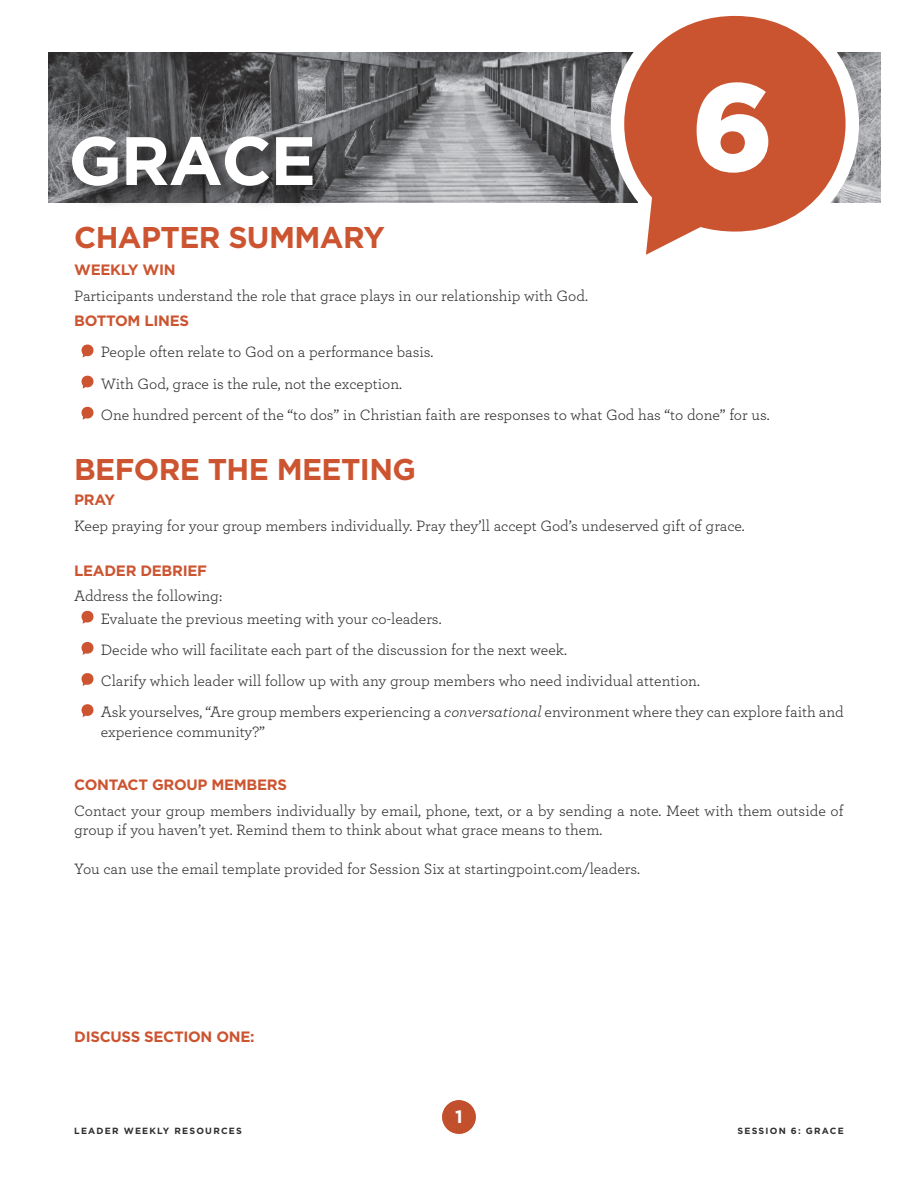
<style>
.page{position:relative;width:918px;height:1188px;background:#fff}
.page>*{position:absolute;margin:0;border:0;box-sizing:border-box;transform-origin:0 0}
.t1{font:900 124.05px "Gotham HTF";color:#fff}
.t2{font:700 68.25px "Gotham HTF";letter-spacing:-.02em;color:#fff}
.t3{font:700 30px "Gotham HTF";letter-spacing:-.02em;color:#cc5430}
.t4{font:700 30px "Gotham HTF";letter-spacing:-.02em;color:#fff}
.t5{font:700 18px "Gotham HTF";color:#fff}
.t6{font:15.75px/31.2px "Archer Pro";color:#2d2e2e}
.t7{font:700 15px "Gotham HTF";letter-spacing:-.02em;color:#cc5430}
.t8{font:700 9px "Gotham HTF";letter-spacing:.135em;color:#2d2e2e}
.s1{font-style:italic}
</style>
<div class="page">
<svg style="left:81px;top:345px;width:12px;height:12px"></svg>
<svg style="left:81px;top:376px;width:12px;height:13px"></svg>
<svg style="left:81px;top:407px;width:12px;height:13px"></svg>
<svg style="left:81px;top:611px;width:12px;height:13px"></svg>
<svg style="left:81px;top:642px;width:12px;height:13px"></svg>
<svg style="left:81px;top:673px;width:12px;height:13px"></svg>
<svg style="left:81px;top:704px;width:12px;height:13px"></svg>
<img style="left:442px;top:1100px;width:34px;height:34px">
<img style="left:442px;top:1100px;width:34px;height:34px;border-radius:17px">
<img style="left:49px;top:53px;width:831px;height:149px">
<svg style="left:611px;top:15px;width:248px;height:240px;fill:#ca5430"></svg>
<img style="left:60px;top:119px;width:283px;height:86px">
<h2 class="t2" style="left:68px;top:121px;width:249px">GRACE</h2>
<h3 class="t4" style="left:74px;top:153px;width:316px">SESSION SIX: GRACE</h3>
<h1 class="t1" style="left:692px;top:55px;width:84px">6</h1>
<h3 class="t3" style="left:74px;top:220px;width:312px">CHAPTER SUMMARY</h3>
<p class="t7" style="left:74px;top:261px;width:103px">WEEKLY WIN</p>
<p class="t6" style="left:74px;top:279px;width:515px">Participants understand the role that grace plays in our relationship with God.</p>
<p class="t7" style="left:74px;top:312px;width:116px">BOTTOM LINES</p>
<p class="t6" style="left:101px;top:336px;width:670px">People often relate to God on a performance basis.<br>With God, grace is the rule, not the exception.<br>One hundred percent of the “to dos” in Christian faith are responses to what God has “to done” for us.</p>
<h3 class="t3" style="left:74px;top:452px;width:343px">BEFORE THE MEETING</h3>
<p class="t7" style="left:74px;top:491px;width:42px">PRAY</p>
<p class="t6" style="left:74px;top:509px;width:672px">Keep praying for your group members individually. Pray they’ll accept God’s undeserved gift of grace.</p>
<p class="t7" style="left:74px;top:562px;width:134px">LEADER DEBRIEF</p>
<p class="t6" style="left:101px;top:584px;width:342px;line-height:22.5px;text-indent:-26px">Address the following:<br>Evaluate the previous meeting with your co-leaders.</p>
<p class="t6" style="left:101px;top:633px;width:744px">Decide who will facilitate each part of the discussion for the next week.<br>Clarify which leader will follow up with any group members who need individual attention.<br>Ask yourselves, “Are group members experiencing a <span class="s1">conversational</span> environment where they can explore faith and</p>
<p class="t6" style="left:101px;top:715px;width:166px">experience community?”</p>
<p class="t7" style="left:74px;top:776px;width:214px">CONTACT GROUP MEMBERS</p>
<p class="t6" style="left:74px;top:800px;width:771px;line-height:19.5px">Contact your group members individually by email, phone, text, or a by sending a note. Meet with them outside of group if you haven’t yet. Remind them to think about what grace means to them.</p>
<p class="t6" style="left:74px;top:853px;width:567px">You can use the email template provided for Session Six at startingpoint.com/leaders.</p>
<p class="t7" style="left:74px;top:1028px;width:182px">DISCUSS SECTION ONE:</p>
<p class="t5" style="left:455px;top:1106px;width:9px">1</p>
<p class="t8" style="left:74px;top:1126px;width:169px">LEADER WEEKLY RESOURCES</p>
<p class="t8" style="left:738px;top:1126px;width:108px">SESSION 6: GRACE</p>
</div>
